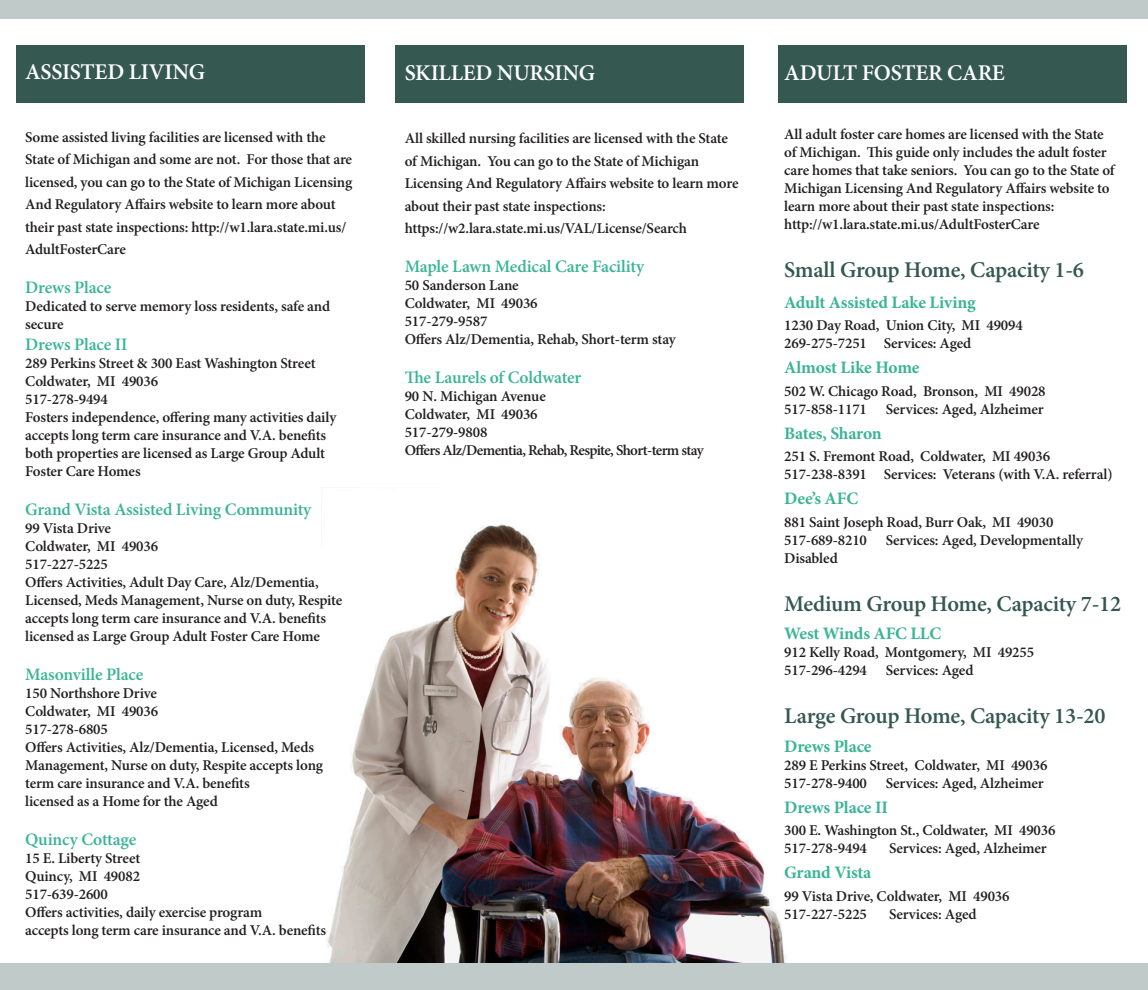
<style>
.page{position:relative;width:1148px;height:990px;background:#fff}
.page>*{position:absolute;margin:0;border:0;box-sizing:border-box;transform-origin:0 0}
.t1{font:600 22.5px "Minion Pro";letter-spacing:-.015em;color:#345851}
.t2{font:600 22.5px "Minion Pro";letter-spacing:-.01em;color:#fff}
.t3{font:600 17.5px "Minion Pro";letter-spacing:-.01em;color:#3ab496}
.t4{font:700 17.5px "Minion Pro";letter-spacing:-.01em;color:#3ab496}
.t5{font:600 15px/18px "Minion Pro";letter-spacing:-.01em;color:#231f20}
.t6{font:600 15px "Minion Pro";letter-spacing:-.045em;color:#231f20}
</style>
<div class="page">
<div style="left:778px;top:45px;width:348px;height:58px;background:#355851"></div>
<div style="left:395px;top:45px;width:349px;height:58px;background:#355851"></div>
<div style="left:16px;top:45px;width:348px;height:58px;background:#355851"></div>
<img style="left:321px;top:487px;width:466px;height:476px">
<div style="left:0;top:963px;width:1148px;height:27px;background:#c0cbc9"></div>
<div style="left:0;top:0;width:1148px;height:19px;background:#c0cbc9"></div>
<p class="t2" style="left:25px;top:56px;width:181px">ASSISTED LIVING</p>
<p class="t5" style="left:25px;top:126px;width:329px;line-height:22.5px">Some assisted living facilities are licensed with the State of Michigan and some are not. For those that are licensed, you can go to the State of Michigan Licensing And Regulatory Affairs website to learn more about their past state inspections: http://w1.lara.state.mi.us/ AdultFosterCare</p>
<p class="t3" style="left:25px;top:276px;width:88px">Drews Place</p>
<p class="t5" style="left:25px;top:297px;width:306px">Dedicated to serve memory loss residents, safe and secure</p>
<p class="t3" style="left:25px;top:333px;width:104px">Drews Place II</p>
<p class="t5" style="left:25px;top:354px;width:292px">289 Perkins Street &amp; 300 East Washington Street</p>
<p class="t5" style="left:25px;top:372px;width:134px">Coldwater, MI 49036</p>
<p class="t5" style="left:25px;top:390px;width:84px">517-278-9494</p>
<p class="t5" style="left:25px;top:408px;width:313px">Fosters independence, offering many activities daily</p>
<p class="t5" style="left:25px;top:426px;width:302px">accepts long term care insurance and V.A. benefits</p>
<p class="t5" style="left:25px;top:444px;width:301px">both properties are licensed as Large Group Adult<br>Foster Care Homes</p>
<p class="t3" style="left:25px;top:498px;width:288px">Grand Vista Assisted Living Community</p>
<p class="t5" style="left:25px;top:519px;width:87px">99 Vista Drive</p>
<p class="t5" style="left:25px;top:537px;width:134px">Coldwater, MI 49036</p>
<p class="t5" style="left:25px;top:555px;width:84px">517-227-5225</p>
<p class="t5" style="left:25px;top:573px;width:319px">Offers Activities, Adult Day Care, Alz/Dementia,<br>Licensed, Meds Management, Nurse on duty, Respite</p>
<p class="t5" style="left:25px;top:609px;width:302px">accepts long term care insurance and V.A. benefits</p>
<p class="t5" style="left:25px;top:627px;width:296px">licensed as Large Group Adult Foster Care Home</p>
<p class="t3" style="left:25px;top:663px;width:120px">Masonville Place</p>
<p class="t5" style="left:25px;top:684px;width:133px">150 Northshore Drive</p>
<p class="t5" style="left:25px;top:702px;width:134px">Coldwater, MI 49036</p>
<p class="t5" style="left:25px;top:720px;width:84px">517-278-6805</p>
<p class="t5" style="left:25px;top:738px;width:299px">Offers Activities, Alz/Dementia, Licensed, Meds<br>Management, Nurse on duty, Respite accepts long term care insurance and V.A. benefits</p>
<p class="t5" style="left:25px;top:792px;width:194px">licensed as a Home for the Aged</p>
<p class="t3" style="left:25px;top:828px;width:113px">Quincy Cottage</p>
<p class="t5" style="left:25px;top:849px;width:117px">15 E. Liberty Street</p>
<p class="t5" style="left:25px;top:867px;width:116px">Quincy, MI 49082</p>
<p class="t5" style="left:25px;top:885px;width:84px">517-639-2600</p>
<p class="t5" style="left:25px;top:903px;width:239px">Offers activities, daily exercise program</p>
<p class="t5" style="left:25px;top:921px;width:302px">accepts long term care insurance and V.A. benefits</p>
<p class="t2" style="left:405px;top:57px;width:192px">SKILLED NURSING</p>
<p class="t5" style="left:405px;top:127px;width:335px;line-height:22.5px">All skilled nursing facilities are licensed with the State of Michigan. You can go to the State of Michigan Licensing And Regulatory Affairs website to learn more about their past state inspections: https://w2.lara.state.mi.us/VAL/License/Search</p>
<p class="t3" style="left:405px;top:254px;width:241px">Maple Lawn Medical Care Facility</p>
<p class="t5" style="left:405px;top:276px;width:116px">50 Sanderson Lane</p>
<p class="t5" style="left:405px;top:294px;width:134px">Coldwater, MI 49036</p>
<p class="t5" style="left:405px;top:312px;width:84px">517-279-9587</p>
<p class="t5" style="left:405px;top:330px;width:272px">Offers Alz/Dementia, Rehab, Short-term stay</p>
<p class="t3" style="left:405px;top:365px;width:178px">The Laurels of Coldwater</p>
<p class="t5" style="left:405px;top:387px;width:143px">90 N. Michigan Avenue</p>
<p class="t5" style="left:405px;top:405px;width:134px">Coldwater, MI 49036</p>
<p class="t5" style="left:405px;top:423px;width:84px">517-279-9808</p>
<p class="t6" style="left:405px;top:440px;width:301px">Offers Alz/Dementia, Rehab, Respite, Short-term stay</p>
<p class="t2" style="left:784px;top:57px;width:222px">ADULT FOSTER CARE</p>
<p class="t5" style="left:784px;top:125px;width:332px">All adult foster care homes are licensed with the State of Michigan. This guide only includes the adult foster care homes that take seniors. You can go to the State of Michigan Licensing And Regulatory Affairs website to learn more about their past state inspections: http://w1.lara.state.mi.us/AdultFosterCare</p>
<p class="t1" style="left:784px;top:254px;width:301px">Small Group Home, Capacity 1-6</p>
<p class="t4" style="left:784px;top:290px;width:193px">Adult Assisted Lake Living</p>
<p class="t5" style="left:784px;top:316px;width:240px">1230 Day Road, Union City, MI 49094<br>269-275-7251 Services: Aged</p>
<p class="t4" style="left:784px;top:355px;width:137px">Almost Like Home</p>
<p class="t5" style="left:784px;top:382px;width:263px">502 W. Chicago Road, Bronson, MI 49028</p>
<p class="t5" style="left:784px;top:400px;width:84px">517-858-1171</p>
<p class="t5" style="left:885px;top:400px;width:159px">Services: Aged, Alzheimer</p>
<p class="t4" style="left:784px;top:421px;width:99px">Bates, Sharon</p>
<p class="t5" style="left:784px;top:447px;width:267px">251 S. Fremont Road, Coldwater, MI 49036</p>
<p class="t5" style="left:784px;top:465px;width:330px">517-238-8391 Services: Veterans (with V.A. referral)</p>
<p class="t4" style="left:784px;top:486px;width:75px">Dee’s AFC</p>
<p class="t5" style="left:784px;top:513px;width:271px">881 Saint Joseph Road, Burr Oak, MI 49030</p>
<p class="t5" style="left:784px;top:531px;width:84px">517-689-8210</p>
<p class="t5" style="left:885px;top:531px;width:199px">Services: Aged, Developmentally</p>
<p class="t5" style="left:784px;top:549px;width:55px">Disabled</p>
<p class="t1" style="left:784px;top:588px;width:338px">Medium Group Home, Capacity 7-12</p>
<p class="t4" style="left:784px;top:621px;width:158px">West Winds AFC LLC</p>
<p class="t5" style="left:784px;top:643px;width:251px">912 Kelly Road, Montgomery, MI 49255</p>
<p class="t5" style="left:784px;top:661px;width:84px">517-296-4294</p>
<p class="t5" style="left:885px;top:661px;width:89px">Services: Aged</p>
<p class="t1" style="left:784px;top:700px;width:323px">Large Group Home, Capacity 13-20</p>
<p class="t4" style="left:784px;top:734px;width:89px">Drews Place</p>
<p class="t5" style="left:784px;top:756px;width:265px">289 E Perkins Street, Coldwater, MI 49036</p>
<p class="t5" style="left:784px;top:774px;width:84px">517-278-9400</p>
<p class="t5" style="left:885px;top:774px;width:159px">Services: Aged, Alzheimer</p>
<p class="t4" style="left:784px;top:795px;width:105px">Drews Place II</p>
<p class="t5" style="left:784px;top:821px;width:273px">300 E. Washington St., Coldwater, MI 49036</p>
<p class="t5" style="left:784px;top:839px;width:84px">517-278-9494</p>
<p class="t5" style="left:889px;top:839px;width:159px">Services: Aged, Alzheimer</p>
<p class="t4" style="left:784px;top:860px;width:89px">Grand Vista</p>
<p class="t5" style="left:784px;top:887px;width:227px">99 Vista Drive, Coldwater, MI 49036</p>
<p class="t5" style="left:784px;top:905px;width:84px">517-227-5225</p>
<p class="t5" style="left:889px;top:905px;width:89px">Services: Aged</p>
</div>
